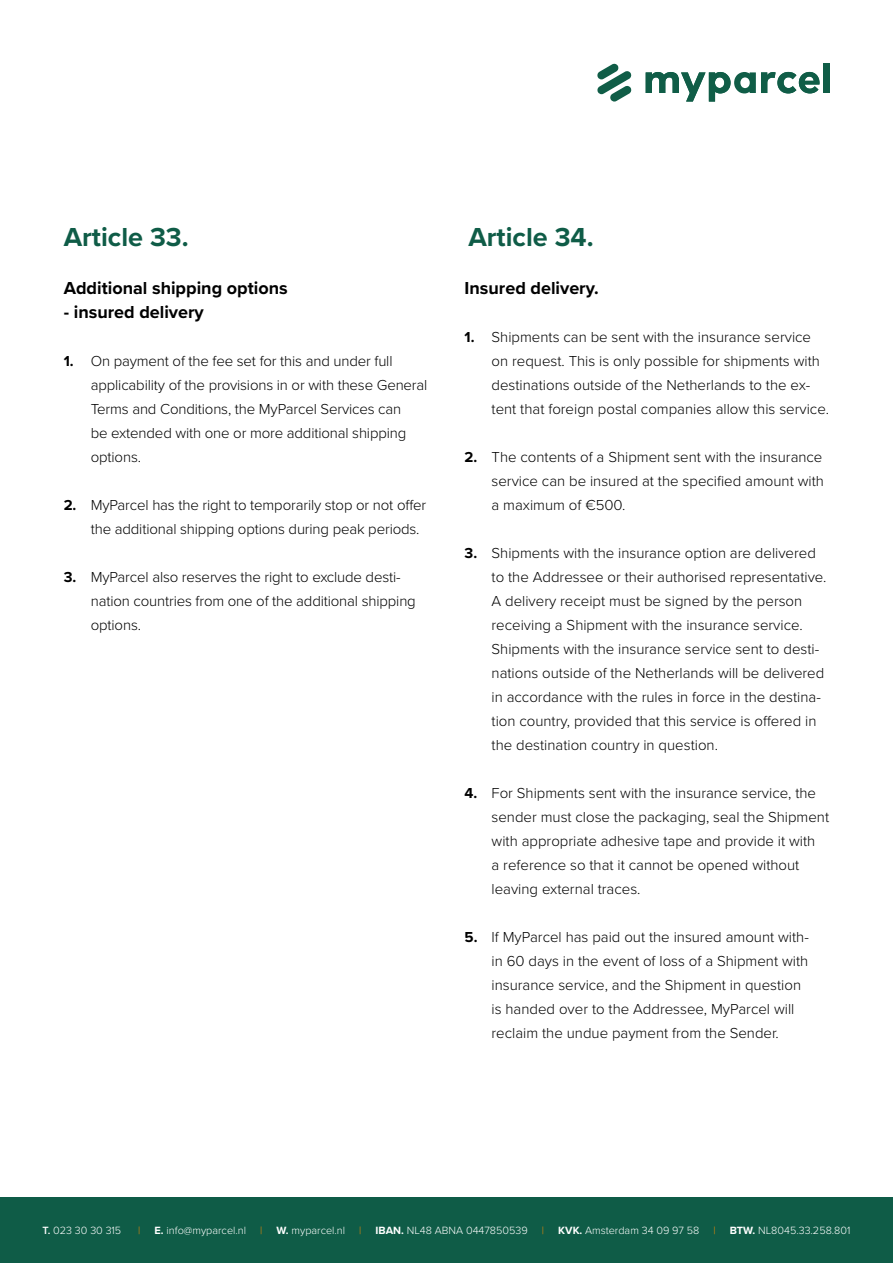
<style>
.page{position:relative;width:893px;height:1263px;background:#fff}
.page>*{position:absolute;margin:0;border:0;box-sizing:border-box;transform-origin:0 0}
.t1{font:700 27px "Proxima Nova";color:#0f5c47}
.t2{font:700 18px "Proxima Nova";color:#000}
.t3{font:300 15px/24px "Proxima Nova";color:#000}
.t4{font:300 10.95px "Proxima Nova";color:#fff}
.t5{font:300 10.95px "Proxima Nova";color:#ff8c00}
.s1{font-weight:700}
.s2{font-weight:600}
</style>
<div class="page">
<div style="left:0;top:1197px;width:893px;height:66px;background:#0f5c47"></div>
<svg style="left:597px;top:64px;width:35px;height:38px"></svg>
<div style="left:823px;top:64px;width:6px;height:29px;background:#105d47"></div>
<svg style="left:646px;top:72px;width:173px;height:30px"></svg>
<h1 class="t1" style="left:64px;top:217px;width:126px">Article 33.</h1>
<p class="t2" style="left:64px;top:275px;width:225px">Additional shipping options</p>
<p class="t2" style="left:64px;top:299px;width:142px">- insured delivery</p>
<p class="t3" style="left:91px;top:348px;width:338px;text-indent:-27px"><span class="s1">1.</span> On payment of the fee set for this and under full applicability of the provisions in or with these General Terms and Conditions, the MyParcel Services can<br>be extended with one or more additional shipping options.</p>
<p class="t3" style="left:91px;top:492px;width:337px;text-indent:-27px"><span class="s1">2.</span> MyParcel has the right to temporarily stop or not offer the additional shipping options during peak periods.</p>
<p class="t3" style="left:91px;top:564px;width:327px;text-indent:-27px"><span class="s1">3.</span> MyParcel also reserves the right to exclude desti&shy;nation countries from one of the additional shipping options.</p>
<h1 class="t1" style="left:468px;top:217px;width:127px">Article 34.</h1>
<p class="t2" style="left:465px;top:275px;width:136px">Insured delivery.</p>
<p class="t3" style="left:492px;top:324px;width:339px;text-indent:-27px"><span class="s1">1.</span> Shipments can be sent with the insurance service on request. This is only possible for shipments with destinations outside of the Netherlands to the ex&shy;tent that foreign postal companies allow this service.</p>
<p class="t3" style="left:492px;top:444px;width:334px;text-align:justify;text-indent:-27px"><span class="s1">2.</span> The contents of a Shipment sent with the insurance service can be insured at the specified amount with a maximum of €500.</p>
<p class="t3" style="left:492px;top:540px;width:336px;text-indent:-27px"><span class="s1">3.</span> Shipments with the insurance option are delivered to the Addressee or their authorised representative.<br>A delivery receipt must be signed by the person receiving a Shipment with the insurance service.<br>Shipments with the insurance service sent to desti&shy;nations outside of the Netherlands will be delivered in accordance with the rules in force in the destina&shy;tion country, provided that this service is offered in the destination country in question.</p>
<p class="t3" style="left:492px;top:780px;width:339px;text-indent:-27px"><span class="s1">4.</span> For Shipments sent with the insurance service, the sender must close the packaging, seal the Shipment with appropriate adhesive tape and provide it with<br>a reference so that it cannot be opened without leaving external traces.</p>
<p class="t3" style="left:492px;top:924px;width:319px;text-indent:-27px"><span class="s1">5.</span> If MyParcel has paid out the insured amount with&shy;in 60 days in the event of loss of a Shipment with insurance service, and the Shipment in question is handed over to the Addressee, MyParcel will reclaim the undue payment from the Sender.</p>
<p class="t4" style="left:43px;top:1222px;width:80px"><span class="s2">T.</span> 023 30 30 315</p>
<p class="t5" style="left:138px;top:1222px;width:4px">|</p>
<p class="t4" style="left:155px;top:1222px;width:93px"><span class="s1">E.</span> info@myparcel.nl</p>
<p class="t5" style="left:260px;top:1222px;width:4px">|</p>
<p class="t4" style="left:277px;top:1222px;width:70px"><span class="s1">W.</span> myparcel.nl</p>
<p class="t5" style="left:359px;top:1222px;width:4px">|</p>
<p class="t4" style="left:376px;top:1222px;width:154px"><span class="s1">IBAN.</span> NL48 ABNA 0447850539</p>
<p class="t5" style="left:542px;top:1222px;width:4px">|</p>
<p class="t4" style="left:558px;top:1222px;width:143px"><span class="s1">KVK.</span> Amsterdam 34 09 97 58</p>
<p class="t5" style="left:713px;top:1222px;width:4px">|</p>
<p class="t4" style="left:730px;top:1222px;width:122px"><span class="s1">BTW.</span> NL8045.33.258.801</p>
</div>
